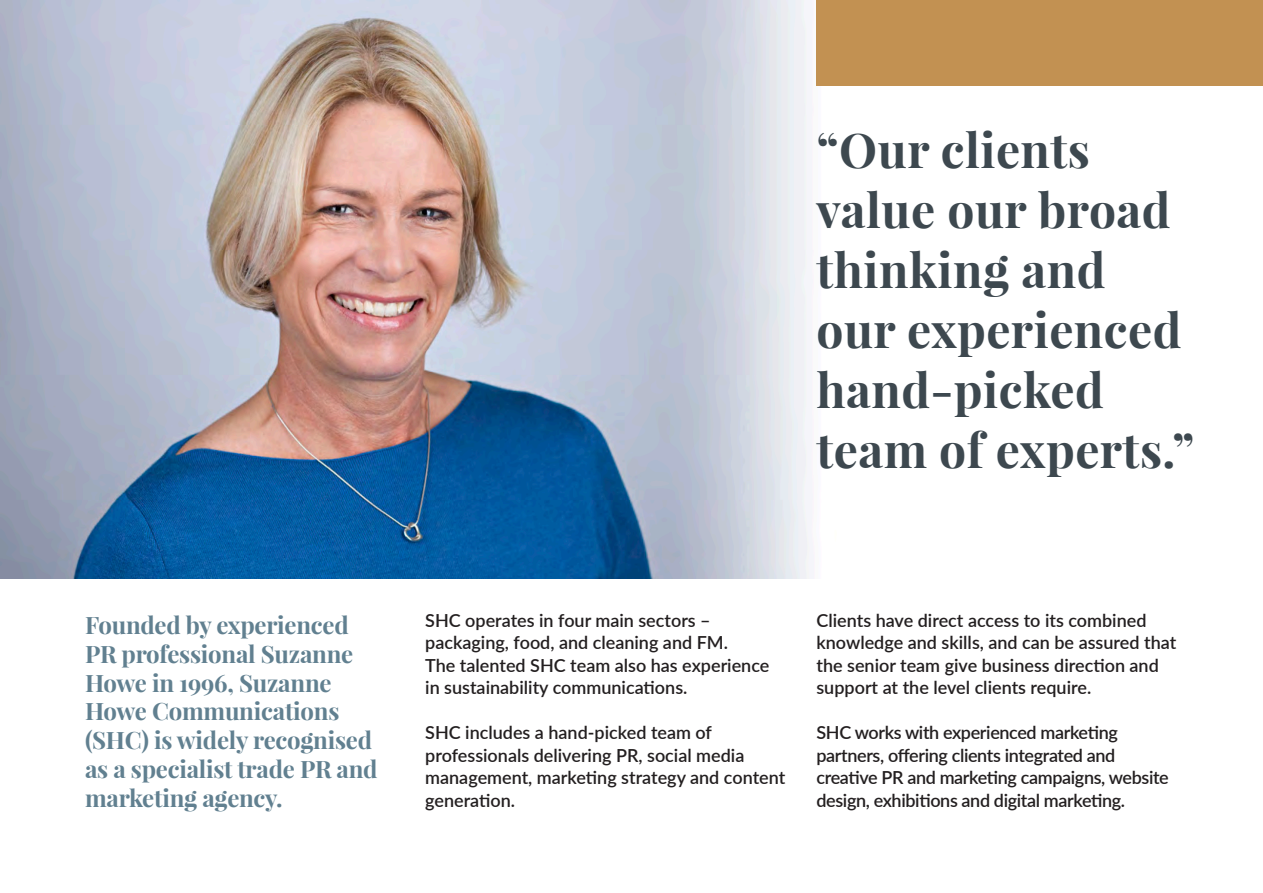
<style>
.page{position:relative;width:1263px;height:893px;background:#fff}
.page>*{position:absolute;margin:0;border:0;box-sizing:border-box;transform-origin:0 0}
.t1{font:700 48px "Playfair Display";letter-spacing:.01em;color:#3d484f}
.t2{font:700 24px/28.8px "Playfair Display";letter-spacing:-.01em;color:#618090}
.t3{font:600 18px/22.5px "Lato";color:#231f20}
.t4{font:600 18px/22.5px "Lato";letter-spacing:-.02em;color:#231f20}
</style>
<div class="page">
<img style="left:1px;top:1px;width:912px;height:577px">
<div style="left:816px;top:0;width:447px;height:85px;background:#c29152"></div>
<p class="t1" style="left:816px;top:120px;width:275px">“Our clients</p>
<p class="t1" style="left:816px;top:180px;width:356px">value our broad</p>
<p class="t1" style="left:816px;top:240px;width:290px">thinking and</p>
<p class="t1" style="left:816px;top:300px;width:366px">our experienced</p>
<p class="t1" style="left:816px;top:360px;width:289px">hand-picked</p>
<p class="t1" style="left:816px;top:420px;width:379px">team of experts.”</p>
<p class="t2" style="left:85px;top:610px;width:294px">Founded by experienced<br>PR professional Suzanne<br>Howe in 1996, Suzanne<br>Howe Communications (SHC) is widely recognised as a specialist trade PR and</p>
<p class="t2" style="left:85px;top:783px;width:199px">marketing agency.</p>
<p class="t3" style="left:425px;top:608px;width:287px">SHC operates in four main sectors –</p>
<p class="t3" style="left:425px;top:631px;width:304px">packaging, food, and cleaning and FM.</p>
<p class="t3" style="left:425px;top:653px;width:346px">The talented SHC team also has experience in sustainability communications.</p>
<p class="t3" style="left:425px;top:721px;width:288px">SHC includes a hand-picked team of</p>
<p class="t3" style="left:425px;top:743px;width:361px">professionals delivering PR, social media management, marketing strategy and content generation.</p>
<p class="t3" style="left:816px;top:608px;width:361px">Clients have direct access to its combined knowledge and skills, and can be assured that the senior team give business direction and support at the level clients require.</p>
<p class="t4" style="left:816px;top:721px;width:303px">SHC works with experienced marketing</p>
<p class="t4" style="left:816px;top:743px;width:300px">partners, offering clients integrated and</p>
<p class="t4" style="left:816px;top:766px;width:354px">creative PR and marketing campaigns, website design, exhibitions and digital marketing.</p>
</div>
